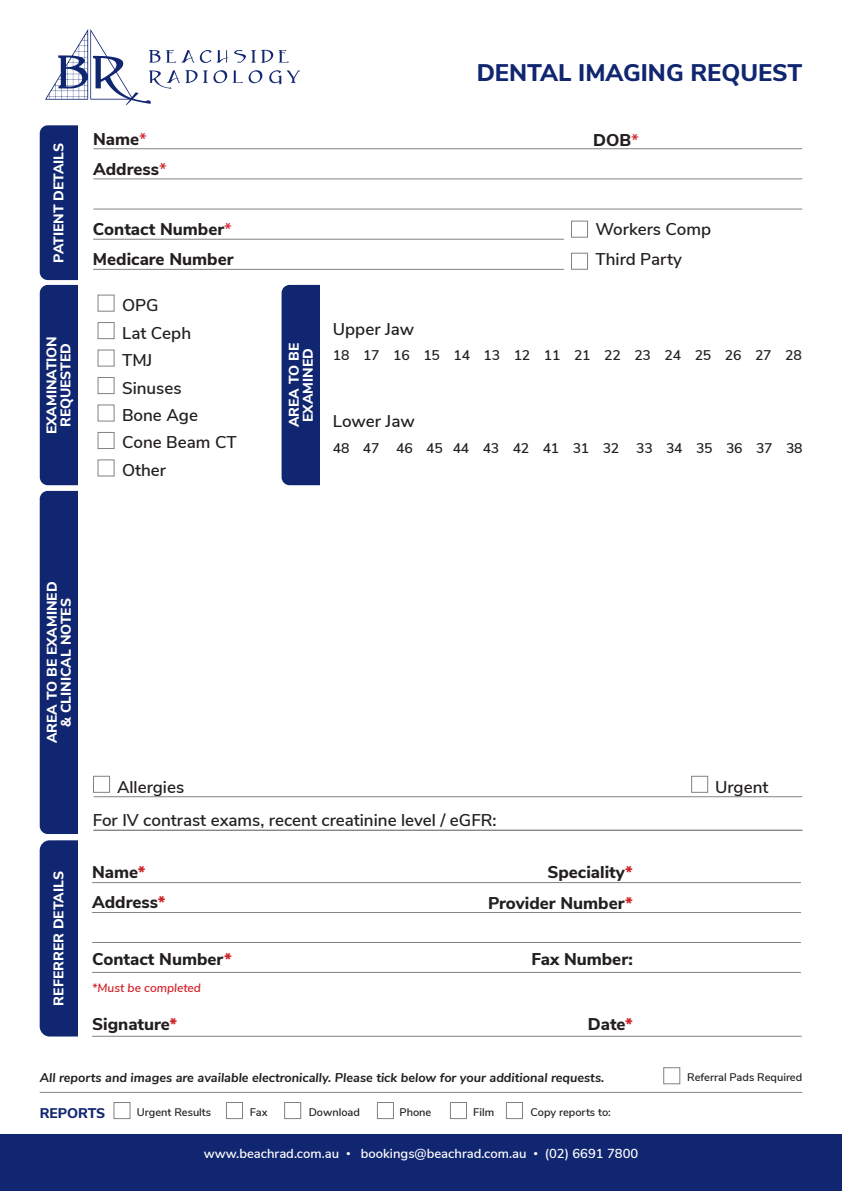
<style>
.page{position:relative;width:842px;height:1191px;background:#fff}
.page>*{position:absolute;margin:0;border:0;box-sizing:border-box;transform-origin:0 0}
.t1{font:800 24px "Nunito Sans";color:#112670}
.t2{font:600 17px/27.4px "Nunito Sans";color:#231f20}
.t3{font:800 17px/30px "Nunito Sans";color:#231f20}
.t4{font:800 14px/14px "Nunito Sans";color:#fff;text-align:center}
.t5{font:600 14px "Nunito Sans";letter-spacing:-.015em;color:#231f20}
.t6{font:800 14px "Nunito Sans";color:#112670}
.t7{font:600 13px "Nunito Sans";color:#fff}
.t8{font:italic 700 12.6px "Nunito Sans";color:#231f20}
.t9{font:italic 600 12px "Nunito Sans";color:#d1232a}
.t10{font:600 11px "Nunito Sans";color:#231f20}
.s1{font-weight:600;color:#d1232a}
.s2{color:#d1232a}
.s3{font-size:8.8px}
</style>
<div class="page">
<div style="left:571px;top:221px;width:17px;height:17px;border:1px solid #808285"></div>
<div style="left:571px;top:253px;width:17px;height:17px;border:1px solid #808285"></div>
<hr style="left:93px;top:148px;width:709px;height:1px;background:#808285">
<hr style="left:93px;top:178px;width:709px;height:1px;background:#808285">
<hr style="left:93px;top:239px;width:471px;height:1px;background:#808285">
<hr style="left:93px;top:269px;width:471px;height:1px;background:#808285">
<hr style="left:93px;top:209px;width:709px;height:1px;background:#808285">
<div style="left:40px;top:840px;width:38px;height:196px;background:#112670"></div>
<hr style="left:92px;top:882px;width:709px;height:1px;background:#808285">
<hr style="left:92px;top:912px;width:709px;height:1px;background:#808285">
<hr style="left:92px;top:942px;width:709px;height:1px;background:#808285">
<hr style="left:92px;top:972px;width:709px;height:1px;background:#808285">
<hr style="left:92px;top:1036px;width:710px;height:1px;background:#808285">
<div style="left:0;top:1134px;width:842px;height:57px;background:#112670"></div>
<hr style="left:40px;top:1092px;width:762px;height:1px;background:#808285">
<div style="left:506px;top:1102px;width:17px;height:17px;border:1px solid #808285"></div>
<div style="left:114px;top:1102px;width:16px;height:17px;border:1px solid #808285"></div>
<div style="left:226px;top:1102px;width:17px;height:17px;border:1px solid #808285"></div>
<div style="left:284px;top:1102px;width:17px;height:17px;border:1px solid #808285"></div>
<div style="left:377px;top:1102px;width:17px;height:17px;border:1px solid #808285"></div>
<div style="left:450px;top:1102px;width:17px;height:17px;border:1px solid #808285"></div>
<div style="left:663px;top:1067px;width:17px;height:17px;border:1px solid #808285"></div>
<svg style="left:45px;top:29px;width:255px;height:76px"></svg>
<div style="left:93px;top:776px;width:17px;height:16px;border:1px solid #808285"></div>
<div style="left:691px;top:776px;width:17px;height:16px;border:1px solid #808285"></div>
<hr style="left:94px;top:796px;width:708px;height:1px;background:#808285">
<hr style="left:94px;top:830px;width:708px;height:1px;background:#808285">
<div style="left:40px;top:125px;width:38px;height:360px;background:#112670"></div>
<div style="left:282px;top:285px;width:38px;height:200px;background:#112670"></div>
<div style="left:40px;top:491px;width:38px;height:343px;background:#112670"></div>
<div style="left:98px;top:295px;width:16px;height:16px;border:1px solid #808285"></div>
<div style="left:98px;top:322px;width:16px;height:17px;border:1px solid #808285"></div>
<div style="left:98px;top:350px;width:16px;height:16px;border:1px solid #808285"></div>
<div style="left:98px;top:377px;width:16px;height:17px;border:1px solid #808285"></div>
<div style="left:98px;top:404px;width:16px;height:17px;border:1px solid #808285"></div>
<div style="left:98px;top:459px;width:16px;height:17px;border:1px solid #808285"></div>
<div style="left:98px;top:432px;width:16px;height:17px;border:1px solid #808285"></div>
<p class="t1" style="left:477px;top:55px;width:327px">DENTAL IMAGING REQUEST</p>
<p class="t4" style="left:51px;top:263px;width:121px;rotate:-90deg">PATIENT DETAILS</p>
<p class="t3" style="left:93px;top:123px;width:75px">Name<span class="s1">*<br></span>Address<span class="s1">*</span></p>
<p class="t3" style="left:593px;top:124px;width:47px">DOB<span class="s1">*</span></p>
<p class="t2" style="left:595px;top:213px;width:117px;line-height:29.6px">Workers Comp<br>Third Party</p>
<p class="t3" style="left:93px;top:213px;width:142px">Contact Number<span class="s1">*<br></span>Medicare Number</p>
<p class="t2" style="left:122px;top:290px;width:71px">OPG<br>Lat Ceph</p>
<p class="t4" style="left:44px;top:434px;width:100px;rotate:-90deg">EXAMINATION<br>REQUESTED</p>
<p class="t4" style="left:286px;top:427px;width:85px;rotate:-90deg">AREA TO BE<br>EXAMINED</p>
<p class="t2" style="left:122px;top:345px;width:116px">TMJ<br>Sinuses<br>Bone Age<br>Cone Beam CT</p>
<p class="t2" style="left:122px;top:455px;width:46px">Other</p>
<p class="t2" style="left:333px;top:314px;width:83px">Upper Jaw</p>
<p class="t5" style="left:333px;top:345px;width:470px">18 17 16 15 14 13 12 11 21 22 23 24 25 26 27 28</p>
<p class="t2" style="left:333px;top:406px;width:84px">Lower Jaw</p>
<p class="t5" style="left:333px;top:437px;width:471px">48 47 46 45 44 43 42 41 31 32 33 34 35 36 37 38</p>
<p class="t4" style="left:44px;top:743px;width:163px;rotate:-90deg">AREA TO BE EXAMINED &amp; CLINICAL NOTES</p>
<p class="t2" style="left:117px;top:772px;width:69px">Allergies</p>
<p class="t2" style="left:715px;top:772px;width:55px">Urgent</p>
<p class="t2" style="left:93px;top:805px;width:405px">For IV contrast exams, recent creatinine level / eGFR:</p>
<p class="t4" style="left:51px;top:1005px;width:136px;rotate:-90deg">REFERRER DETAILS</p>
<p class="t3" style="left:92px;top:855px;width:75px">Name<span class="s2">*<br></span>Address<span class="s2">*</span></p>
<p class="t3" style="left:488px;top:856px;width:146px;line-height:30.6px;text-align:right">Speciality<span class="s2">*<br></span>Provider Number<span class="s2">*</span></p>
<p class="t3" style="left:92px;top:943px;width:141px">Contact Number<span class="s2">*</span></p>
<p class="t3" style="left:531px;top:943px;width:103px">Fax Number:</p>
<p class="t9" style="left:92px;top:979px;width:110px">*Must be completed</p>
<p class="t3" style="left:92px;top:1008px;width:87px">Signature<span class="s2">*</span></p>
<p class="t3" style="left:588px;top:1008px;width:47px">Date<span class="s2">*</span></p>
<p class="t8" style="left:40px;top:1068px;width:566px">All reports and images are available electronically. Please tick below for your additional requests.</p>
<p class="t6" style="left:40px;top:1102px;width:67px">REPORTS</p>
<p class="t10" style="left:137px;top:1104px;width:76px">Urgent Results</p>
<p class="t10" style="left:250px;top:1104px;width:19px">Fax</p>
<p class="t10" style="left:309px;top:1104px;width:53px">Download</p>
<p class="t10" style="left:400px;top:1104px;width:33px">Phone</p>
<p class="t10" style="left:473px;top:1104px;width:22px">Film</p>
<p class="t10" style="left:530px;top:1104px;width:82px">Copy reports to:</p>
<p class="t7" style="left:204px;top:1144px;width:436px">www.beachrad.com.au <span class="s3">•</span> bookings@beachrad.com.au <span class="s3">•</span> (02) 6691 7800</p>
<p class="t10" style="left:687px;top:1068px;width:117px">Referral Pads Required</p>
</div>
